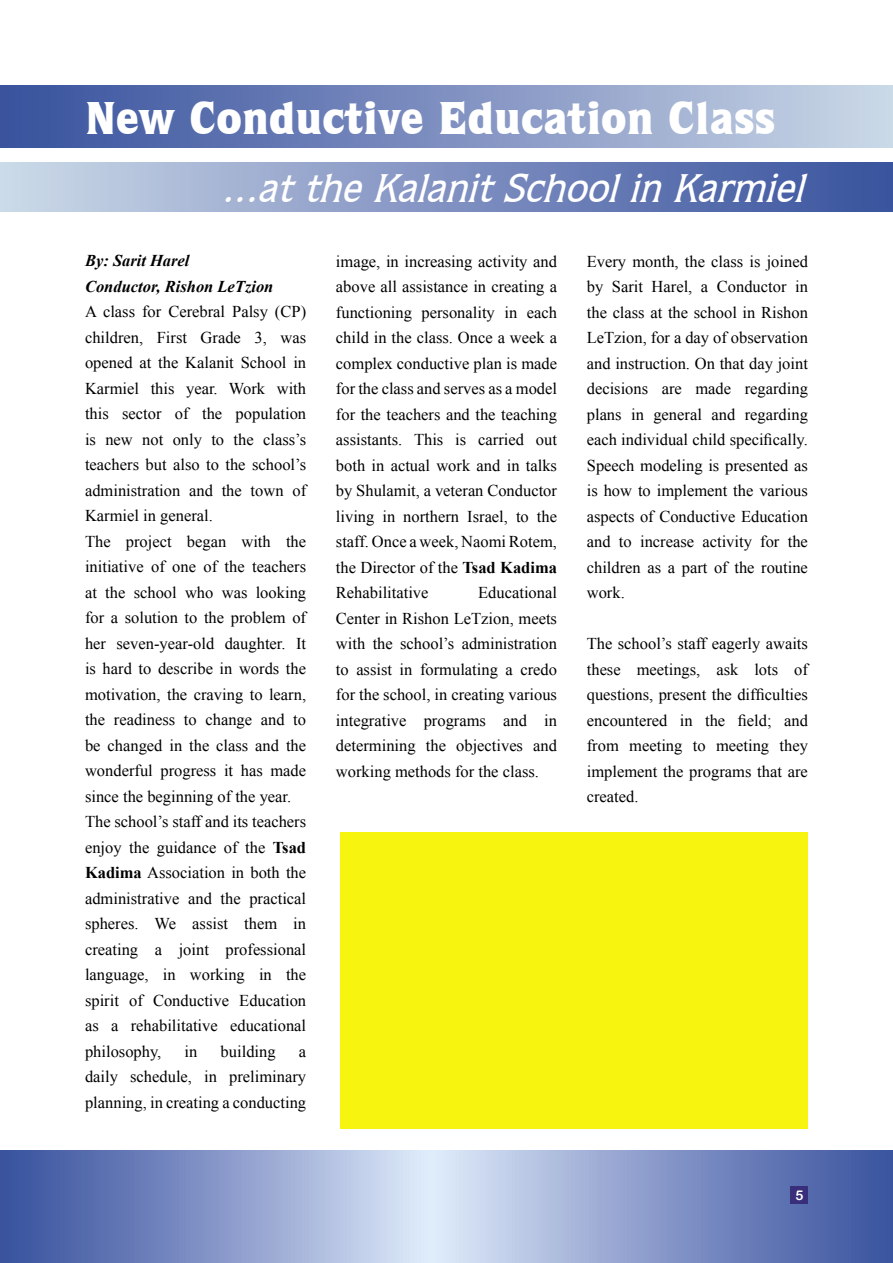
<style>
.page{position:relative;width:893px;height:1263px;background:#fff}
.page>*{position:absolute;margin:0;border:0;box-sizing:border-box;transform-origin:0 0}
.BodyText{font:900 46.5px "Quorum IT Cby BT";color:#fff}
.BodyText-2{font:italic 500 40.5px "Quorum IT Cby BT";color:#fff}
.BodyText-3{font:16.5px/25.5px "Times New Roman";color:#000;text-align:justify}
.BodyText-4{font:italic 700 16.5px "Times New Roman";color:#000}
.t1{font:13.5px "Arial Rounded MT Bold";color:#fff}
.s1{font-weight:700}
</style>
<div class="page">
<div style="left:0;top:162px;width:893px;height:49px;background:linear-gradient(to right,#ccd8e8,#374f9c)"></div>
<div style="left:0;top:85px;width:893px;height:63px;background:linear-gradient(to right,#364e9c,#cbd6e7)"></div>
<svg style="left:0;top:1150px;width:893px;height:113px"></svg>
<div style="left:791px;top:1186px;width:17px;height:17px;background:#392e7a"></div>
<div style="left:340px;top:832px;width:468px;height:297px;background:#f7f410"></div>
<p class="BodyText" style="left:85px;top:89px;width:692px">New Conductive Education Class</p>
<p class="BodyText-2" style="left:222px;top:163px;width:596px">...attheKalanitSchoolinKarmiel</p>
<p class="BodyText-4" style="left:85px;top:249px;width:106px">By: Sarit Harel</p>
<p class="BodyText-4" style="left:85px;top:275px;width:190px">Conductor, Rishon LeTzion</p>
<p class="BodyText-3" style="left:85px;top:299px;width:223px">A class for Cerebral Palsy (CP) children, First Grade 3, was opened at the Kalanit School in Karmiel this year. Work with this sector of the population is new not only to the class’s teachers but also to the school’s administration and the town of Karmiel in general.</p>
<p class="BodyText-3" style="left:85px;top:528px;width:223px">The project began with the initiative of one of the teachers at the school who was looking for a solution to the problem of her seven-year-old daughter. It is hard to describe in words the motivation, the craving to learn, the readiness to change and to be changed in the class and the wonderful progress it has made since the beginning of the year.</p>
<p class="BodyText-3" style="left:85px;top:809px;width:223px">The school’s staff and its teachers enjoy the guidance of the <span class="s1">Tsad Kadima</span> Association in both the administrative and the practical spheres. We assist them in creating a joint professional language, in working in the spirit of Conductive Education as a rehabilitative educational philosophy,</p>
<p class="BodyText-3" style="left:185px;top:1038px;width:14px">in</p>
<p class="BodyText-3" style="left:221px;top:1038px;width:57px">building</p>
<p class="BodyText-3" style="left:85px;top:1038px;width:223px;text-indent:214px">a daily schedule, in preliminary planning, in creating a conducting</p>
<p class="BodyText-3" style="left:336px;top:248px;width:223px">image, in increasing activity and above all assistance in creating a functioning personality in each child in the class. Once a week a complex conductive plan is made for the class and serves as a model for the teachers and the teaching assistants. This is carried out both in actual work and in talks by Shulamit, a veteran Conductor living in northern Israel, to the staff. Once a week, Naomi Rotem, the Director of the <span class="s1">Tsad Kadima </span>Rehabilitative</p>
<p class="BodyText-3" style="left:336px;top:580px;width:223px;text-indent:142px">Educational Center in Rishon LeTzion, meets with the school’s administration to assist in formulating a credo for the school, in creating various integrative programs and in determining the objectives and working methods for the class.</p>
<p class="BodyText-3" style="left:587px;top:248px;width:223px">Every month, the class is joined by Sarit Harel, a Conductor in the class at the school in Rishon LeTzion, for a day of observation and instruction. On that day joint decisions are made regarding plans in general and regarding each individual child specifically.<br>Speech modeling is presented as is how to implement the various aspects of Conductive Education and to increase activity for the children as a part of the routine work.</p>
<p class="BodyText-3" style="left:587px;top:631px;width:223px">The school’s staff eagerly awaits these meetings, ask lots of questions, present the difficulties encountered in the field; and from meeting to meeting they implement the programs that are created.</p>
<p class="t1" style="left:795px;top:1187px;width:10px">5</p>
</div>
